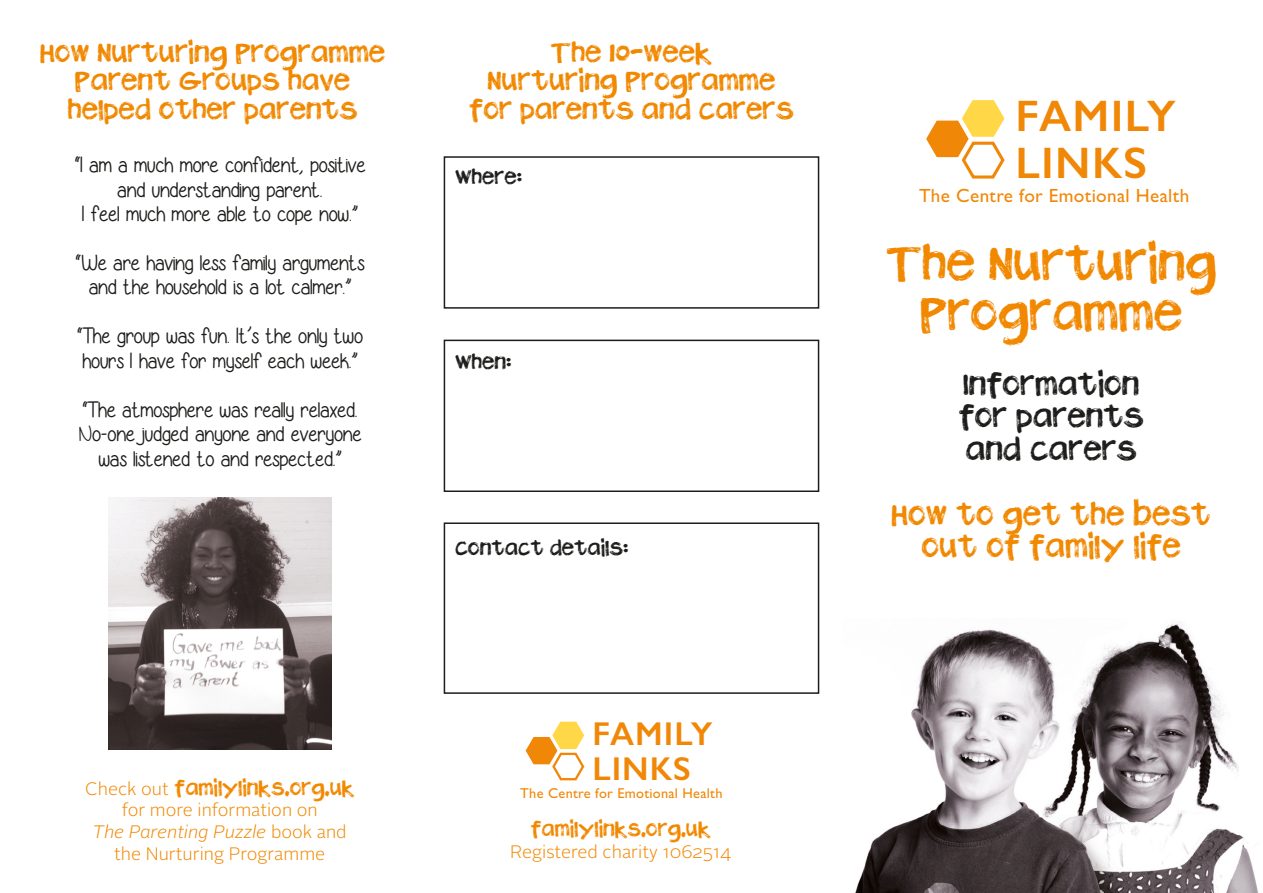
<style>
.page{position:relative;width:1263px;height:893px;background:#fff}
.page>*{position:absolute;margin:0;border:0;box-sizing:border-box;transform-origin:0 0}
.t1{font:600 44.25px/47px "Gill Sans";letter-spacing:.03em;color:#f18706}
.t2{font:700 42px/50.4px "Plz Print Brush";color:#f18800;text-align:center}
.t3{font:600 33.15px/35.2px "Gill Sans";letter-spacing:.03em;color:#f18706}
.t4{font:700 27px "Plz Print Brush";color:#1d1d1b}
.t5{font:700 27px/32.4px "Plz Print Brush";color:#f18800;text-align:center}
.t6{font:700 24px/28.8px "Plz Print Brush";color:#f18800;text-align:center}
.t7{font:21.75px/24.5px "Georgia Belle";color:#1d1d1b;text-align:center}
.t8{font:19.2px "Gill Sans";letter-spacing:.02em;color:#f18706}
.t9{font:300 18px/21.6px "Alright Sans";color:#f18800;text-align:center}
.t10{font:700 18px "Plz Print Brush";color:#f18800}
.t11{font:700 18px "Plz Print Brush";color:#1d1d1b}
.t12{font:14.4px "Gill Sans";letter-spacing:.02em;color:#f18706}
.s1{font-family:"Yummy Cupcakes"}
.s2{font-family:"Alright Sans";font-weight:300}
.s3{font-style:italic}
</style>
<div class="page">
<div style="left:444px;top:156px;width:375px;height:153px;border:2px solid #1d1d1b"></div>
<div style="left:444px;top:340px;width:375px;height:152px;border:2px solid #1d1d1b"></div>
<div style="left:444px;top:522px;width:375px;height:172px;border:2px solid #1d1d1b"></div>
<img style="left:108px;top:497px;width:223px;height:253px">
<img style="left:855px;top:621px;width:403px;height:272px">
<svg style="left:926px;top:100px;width:79px;height:79px"></svg>
<svg style="left:526px;top:722px;width:59px;height:59px"></svg>
<p class="t6" style="left:40px;top:40px;width:347px">How Nurturing Programme<br>Parent Groups have helped other parents</p>
<p class="t7" style="left:74px;top:152px;width:292px">“I am a much more confident, positive and understanding parent.<br>I feel much more able to cope now.”</p>
<p class="t7" style="left:75px;top:250px;width:291px">“We are having less family arguments and the household is a lot calmer.”</p>
<p class="t7" style="left:77px;top:324px;width:287px;text-align:left">“The group was fun. It’s the only two hours I have for myself each week.”</p>
<p class="t7" style="left:82px;top:397px;width:277px">“The atmosphere was really relaxed.</p>
<p class="t7" style="left:78px;top:421px;width:284px"><span class="s1">N</span>o-one judged anyone and everyone was listened to and respected.”</p>
<p class="t10" style="left:85px;top:777px;width:271px"><span class="s2">Check out</span> familylinks.org.uk</p>
<p class="t9" style="left:93px;top:800px;width:255px">for more information on<br><span class="s3">The Parenting Puzzle</span> book and</p>
<p class="t9" style="left:114px;top:843px;width:213px">the Nurturing Programme</p>
<p class="t6" style="left:488px;top:40px;width:289px">The 10-week<br>Nurturing Programme</p>
<p class="t6" style="left:469px;top:98px;width:326px">for parents and carers</p>
<p class="t1" style="left:1015px;top:92px;width:162px">FAMILY<br>LINKS</p>
<p class="t8" style="left:919px;top:184px;width:272px">The Centre for Emotional Health</p>
<p class="t11" style="left:455px;top:167px;width:69px">Where:</p>
<p class="t11" style="left:455px;top:352px;width:58px">When:</p>
<p class="t11" style="left:455px;top:537px;width:175px">Contact details:</p>
<p class="t3" style="left:592px;top:716px;width:122px">FAMILY<br>LINKS</p>
<p class="t12" style="left:520px;top:785px;width:204px">The Centre for Emotional Health</p>
<p class="t10" style="left:531px;top:818px;width:181px">familylinks.org.uk</p>
<p class="t9" style="left:510px;top:841px;width:223px">Registered charity 1062514</p>
<p class="t2" style="left:886px;top:242px;width:332px">The Nurturing<br>Programme</p>
<p class="t4" style="left:963px;top:369px;width:178px">Information</p>
<p class="t4" style="left:959px;top:401px;width:187px">for parents</p>
<p class="t4" style="left:965px;top:433px;width:173px">and carers</p>
<p class="t5" style="left:891px;top:500px;width:321px">How to get the best out of family life</p>
</div>
